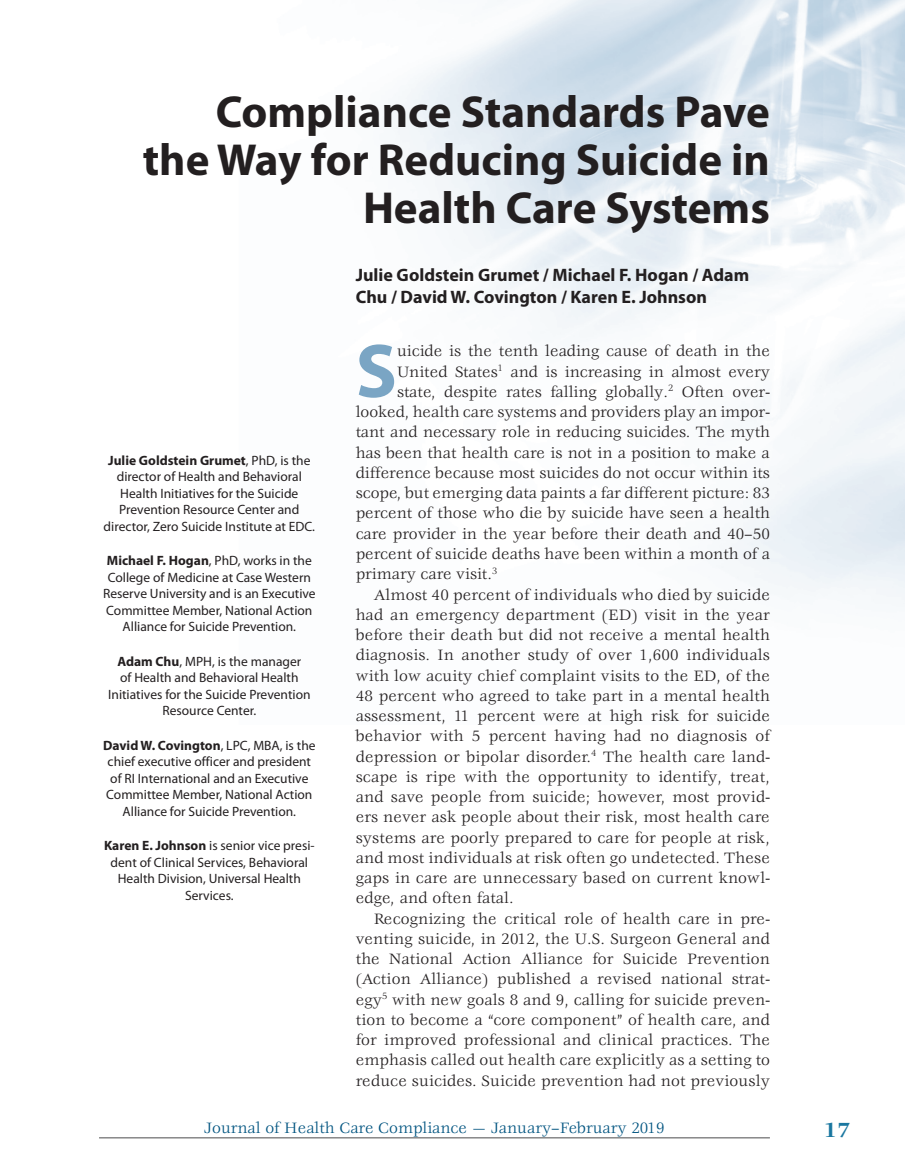
<style>
.page{position:relative;width:905px;height:1175px;background:#fff}
.page>*{position:absolute;margin:0;border:0;box-sizing:border-box;transform-origin:0 0}
.Textdrop{font:700 76.65px "Myriad";color:#7aa5c4}
.Article_Title{font:700 45px/48px "Myriad Pro";color:#231f20;text-align:right}
.DF{font:700 22.5px "Veljovic Std";color:#1a77a0}
.Authors{font:700 18px/21.6px "Myriad Pro";color:#231f20}
.TextInd{font:16.5px/20.2px "Veljovic Std";letter-spacing:.01em;color:#231f20;text-align:justify}
.Textdrop-2{font:16.5px "Veljovic Std";color:#231f20}
.t1{font:16.5px "Veljovic Std";color:#005480}
.Author_Bio{font:13.5px/16.5px "Myriad Pro";color:#231f20;text-align:center}
.s1{font-weight:700}
</style>
<div class="page">
<hr style="left:99px;top:1137px;width:671px;height:1px;background:#4b4c4d">
<img style="left:395px;top:0;width:509px;height:604px">
<p class="Article_Title" style="left:143px;top:86px;width:628px">Compliance Standards Pave the Way for Reducing Suicide in<br>Health Care Systems</p>
<p class="Author_Bio" style="left:104px;top:451px;width:213px"><span class="s1">Julie Goldstein Grumet</span>, PhD, is the director of Health and Behavioral Health Initiatives for the Suicide Prevention Resource Center and director, Zero Suicide Institute at EDC.</p>
<p class="Author_Bio" style="left:103px;top:552px;width:214px"><span class="s1">Michael F. Hogan</span>, PhD, works in the College of Medicine at Case Western Reserve University and is an Executive Committee Member, National Action Alliance for Suicide Prevention.</p>
<p class="Author_Bio" style="left:108px;top:652px;width:204px"><span class="s1">Adam Chu</span>, MPH, is the manager<br>of Health and Behavioral Health<br>Initiatives for the Suicide Prevention<br>Resource Center.</p>
<p class="Author_Bio" style="left:103px;top:736px;width:214px"><span class="s1">David W. Covington</span>, LPC, MBA, is the chief executive officer and president of RI International and an Executive Committee Member, National Action Alliance for Suicide Prevention.</p>
<p class="Author_Bio" style="left:104px;top:837px;width:212px"><span class="s1">Karen E. Johnson</span> is senior vice presi&shy;dent of Clinical Services, Behavioral<br>Health Division, Universal Health<br>Services.</p>
<p class="Authors" style="left:356px;top:264px;width:395px">Julie Goldstein Grumet / Michael F. Hogan / Adam<br>Chu / David W. Covington / Karen E. Johnson</p>
<p class="Textdrop" style="left:356px;top:332px;width:43px">S</p>
<p class="Textdrop-2" style="left:397px;top:342px;width:374px">uicide is the tenth leading cause of death in the</p>
<p class="Textdrop-2" style="left:397px;top:362px;width:374px">United States<sup>1</sup> and is increasing in almost every</p>
<p class="Textdrop-2" style="left:397px;top:383px;width:374px">state, despite rates falling globally.<sup>2</sup> Often over-</p>
<p class="Textdrop-2" style="left:356px;top:403px;width:415px">looked, health care systems and providers play an impor-</p>
<p class="Textdrop-2" style="left:356px;top:423px;width:416px">tant and necessary role in reducing suicides. The myth</p>
<p class="Textdrop-2" style="left:356px;top:443px;width:415px">has been that health care is not in a position to make a</p>
<p class="Textdrop-2" style="left:356px;top:464px;width:415px">difference because most suicides do not occur within its</p>
<p class="Textdrop-2" style="left:356px;top:484px;width:416px">scope, but emerging data paints a far different picture: 83</p>
<p class="Textdrop-2" style="left:356px;top:504px;width:416px">percent of those who die by suicide have seen a health</p>
<p class="Textdrop-2" style="left:356px;top:524px;width:416px">care provider in the year before their death and 40–50</p>
<p class="Textdrop-2" style="left:356px;top:545px;width:416px">percent of suicide deaths have been within a month of a</p>
<p class="Textdrop-2" style="left:356px;top:565px;width:143px">primary care visit.<sup>3</sup></p>
<p class="TextInd" style="left:356px;top:585px;width:416px;text-indent:18px">Almost 40 percent of individuals who died by suicide had an emergency department (ED) visit in the year before their death but did not receive a mental health diagnosis. In another study of over 1,600 individuals with low acuity chief complaint visits to the ED, of the 48 percent who agreed to take part in a mental health assessment, 11 percent were at high risk for suicide behavior with 5 percent having had no diagnosis of depression or bipolar disorder.<sup>4</sup> The health care land&shy;scape is ripe with the opportunity to identify, treat, and save people from suicide; however, most provid&shy;ers never ask people about their risk, most health care systems are poorly prepared to care for people at risk, and most individuals at risk often go undetected. These gaps in care are unnecessary based on current knowl&shy;edge, and often fatal.</p>
<p class="TextInd" style="left:356px;top:909px;width:416px;text-indent:18px">Recognizing the critical role of health care in pre&shy;venting suicide, in 2012, the U.S. Surgeon General and the National Action Alliance for Suicide Prevention (Action Alliance) published a revised national strat&shy;egy<sup>5</sup> with new goals 8 and 9, calling for suicide preven&shy;tion to become a “core component” of health care, and for improved professional and clinical practices. The emphasis called out health care explicitly as a setting to reduce suicides. Suicide prevention had not previously</p>
<p class="t1" style="left:204px;top:1118px;width:462px">Journal of Health Care Compliance — January–February 2019</p>
<p class="DF" style="left:824px;top:1117px;width:27px">17</p>
</div>
